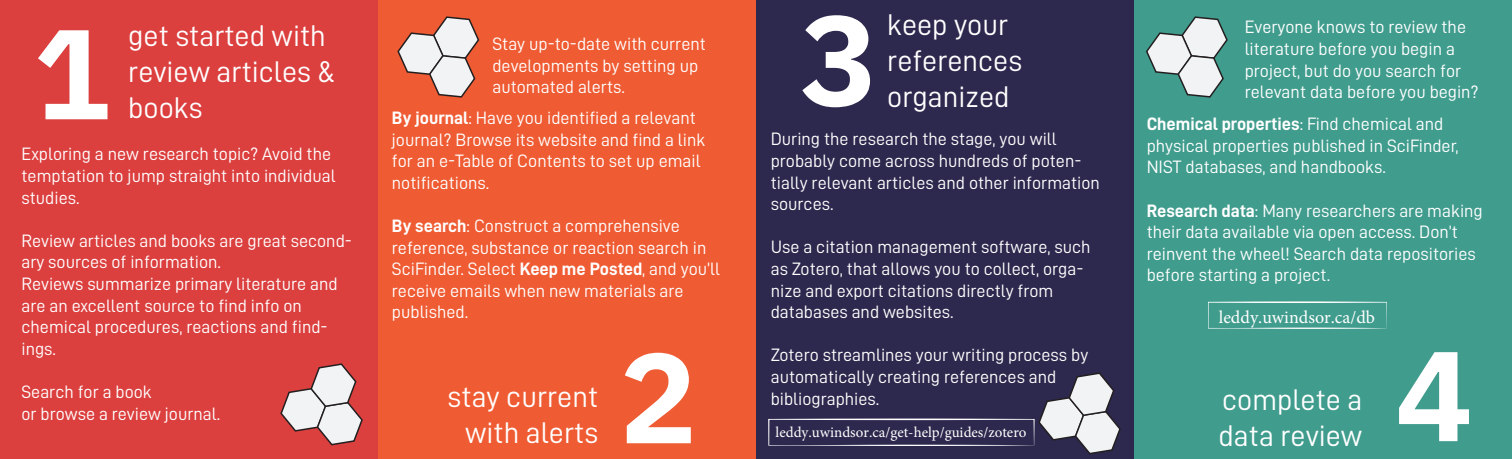
<style>
.page{position:relative;width:1512px;height:459px;background:#fff}
.page>*{position:absolute;margin:0;border:0;box-sizing:border-box;transform-origin:0 0}
.t1{font:700 127.5px "IBM Plex Mono";color:#fff}
.t2{font:30px/36px "D DIN";color:#fff}
.t3{font:18px/21.6px "D DIN";color:#fff}
.t4{font:18px "D DIN Bold";color:#fff}
.t5{font:18px "Minion Pro";color:#fff}
.t6{font:15px "Minion Pro";color:#fff}
.s1{font-family:"D DIN Bold"}
.s2{font-family:"D DIN"}
</style>
<div class="page">
<div style="left:0;top:0;width:378px;height:459px;background:#db3f3e"></div>
<div style="left:378px;top:0;width:378px;height:459px;background:#ef5b32"></div>
<div style="left:756px;top:0;width:378px;height:459px;background:#2d284d"></div>
<div style="left:1134px;top:0;width:378px;height:459px;background:#409c8d"></div>
<svg style="left:280px;top:363px;width:83px;height:83px"></svg>
<svg style="left:397px;top:16px;width:83px;height:82px"></svg>
<svg style="left:1146px;top:16px;width:82px;height:82px"></svg>
<svg style="left:768px;top:372px;width:353px;height:83px"></svg>
<svg style="left:1208px;top:301px;width:179px;height:28px"></svg>
<h2 class="t2" style="left:128px;top:17px;width:209px">get started with review articles &amp; books</h2>
<h2 class="t2" style="left:887px;top:6px;width:137px">keep your references organized</h2>
<h1 class="t1" style="left:799px;top:-41px;width:78px">3</h1>
<p class="t3" style="left:1245px;top:16px;width:235px">Everyone knows to review the literature before you begin a project, but do you search for relevant data before you begin?</p>
<h1 class="t1" style="left:34px;top:-27px;width:78px">1</h1>
<p class="t3" style="left:492px;top:33px;width:215px">Stay up-to-date with current developments by setting up automated alerts.</p>
<p class="t3" style="left:392px;top:107px;width:315px"><span class="s1">By journal</span>: Have you identified a relevant journal? Browse its website and find a link for an e-Table of Contents to set up email notifications.</p>
<p class="t3" style="left:392px;top:215px;width:330px"><span class="s1">By search</span>: Construct a comprehensive reference, substance or reaction search in SciFinder. Select <span class="s1">Keep me Posted</span>, and you’ll receive emails when new materials are published.</p>
<p class="t4" style="left:1147px;top:114px;width:298px">Chemical properties<span class="s2">: Find chemical and</span></p>
<p class="t3" style="left:1147px;top:134px;width:314px">physical properties published in SciFinder,<br>NIST databases, and handbooks.</p>
<p class="t3" style="left:1147px;top:199px;width:338px"><span class="s1">Research data</span>: Many researchers are making their data available via open access. Don’t reinvent the wheel! Search data repositories before starting a project.</p>
<p class="t3" style="left:771px;top:128px;width:331px">During the research the stage, you will probably come across hundreds of poten&shy;tially relevant articles and other information sources.</p>
<p class="t3" style="left:771px;top:236px;width:321px">Use a citation management software, such as Zotero, that allows you to collect, orga&shy;nize and export citations directly from databases and websites.</p>
<p class="t3" style="left:771px;top:344px;width:319px">Zotero streamlines your writing process by automatically creating references and bibliographies.</p>
<p class="t3" style="left:22px;top:143px;width:316px">Exploring a new research topic? Avoid the temptation to jump straight into individual studies.</p>
<p class="t3" style="left:22px;top:229px;width:332px">Review articles and books are great second&shy;ary sources of information.<br>Reviews summarize primary literature and are an excellent source to find info on chemical procedures, reactions and find&shy;ings.</p>
<p class="t3" style="left:22px;top:381px;width:200px">Search for a book<br>or browse a review journal.</p>
<p class="t5" style="left:1219px;top:305px;width:158px">leddy.uwindsor.ca/db</p>
<h1 class="t1" style="left:1396px;top:295px;width:78px">4</h1>
<h1 class="t1" style="left:620px;top:297px;width:78px">2</h1>
<h2 class="t2" style="left:448px;top:378px;width:152px;text-align:center">stay current with alerts</h2>
<h2 class="t2" style="left:1219px;top:381px;width:145px">complete a data review</h2>
<p class="t6" style="left:776px;top:423px;width:252px">leddy.uwindsor.ca/get-help/guides/zotero</p>
</div>
